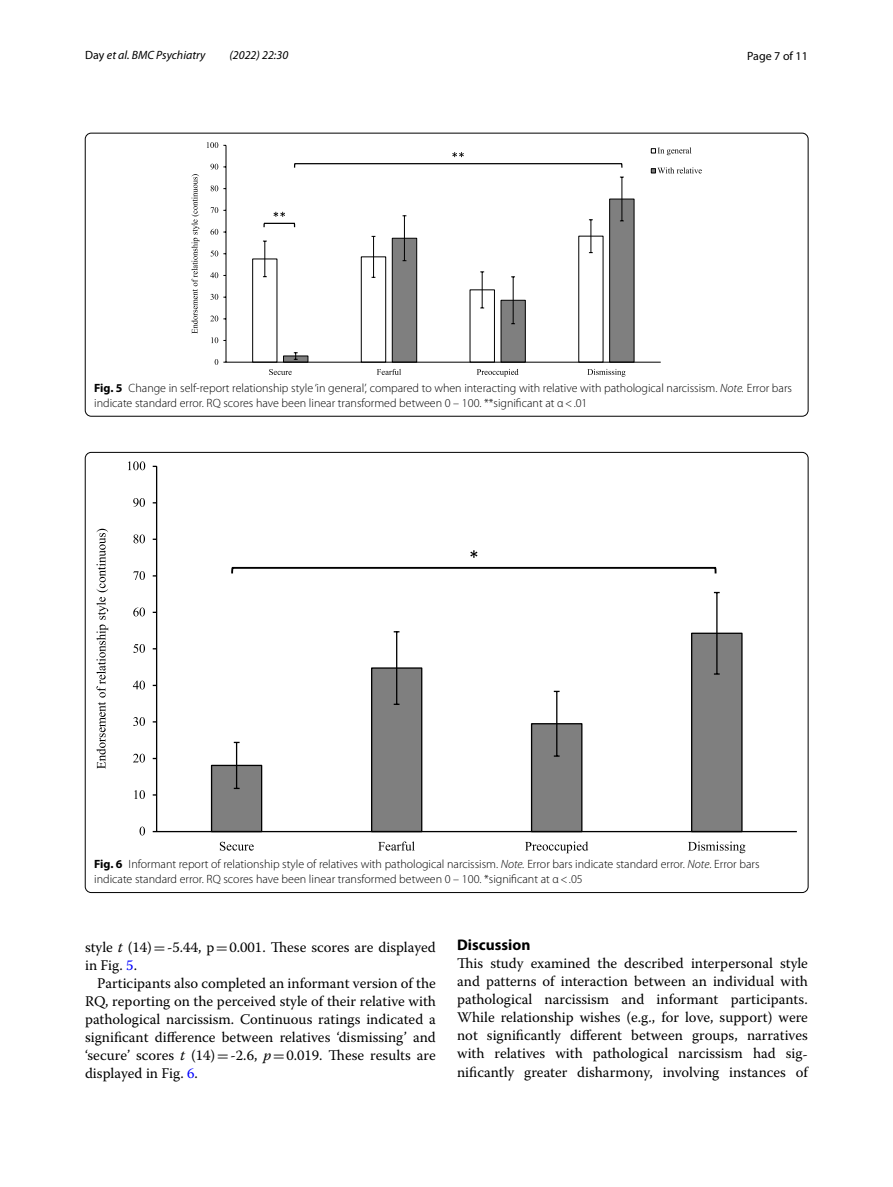
<style>
.page{position:relative;width:893px;height:1187px;background:#fff}
.page>*{position:absolute;margin:0;border:0;box-sizing:border-box;transform-origin:0 0}
.t1{font:700 15.45px "Myriad Pro";color:#000}
.t2{font:14.7px/18px "Warnock Pro";color:#000;text-align:justify}
.t3{font:300 12px/15px "Myriad Pro";color:#000}
.t4{font:italic 12px "Myriad Pro";color:#000}
.t5{font:12px "Myriad Pro";color:#000}
.s1{font-style:normal}
.s2{font-weight:700}
.s3{font-style:italic}
.s4{font-family:"MTSY"}
.s5{color:#00f}
</style>
<div class="page">
<svg style="left:252px;top:240px;width:31px;height:122px"></svg>
<svg style="left:283px;top:198px;width:352px;height:164px"></svg>
<svg style="left:263px;top:241px;width:4px;height:36px"></svg>
<svg style="left:372px;top:236px;width:3px;height:42px"></svg>
<svg style="left:480px;top:271px;width:4px;height:37px"></svg>
<svg style="left:589px;top:219px;width:4px;height:34px"></svg>
<svg style="left:294px;top:352px;width:4px;height:8px"></svg>
<svg style="left:403px;top:215px;width:3px;height:46px"></svg>
<svg style="left:511px;top:276px;width:4px;height:48px"></svg>
<svg style="left:620px;top:177px;width:4px;height:44px"></svg>
<hr style="left:226px;top:145px;width:1px;height:217px;background:#000">
<hr style="left:226px;top:362px;width:435px;height:1px;background:#000">
<svg style="left:215px;top:359px;width:11px;height:6px"></svg>
<svg style="left:211px;top:337px;width:15px;height:6px"></svg>
<svg style="left:210px;top:315px;width:16px;height:6px"></svg>
<svg style="left:210px;top:294px;width:16px;height:6px"></svg>
<svg style="left:210px;top:272px;width:16px;height:6px"></svg>
<svg style="left:211px;top:250px;width:15px;height:6px"></svg>
<svg style="left:210px;top:229px;width:16px;height:6px"></svg>
<svg style="left:210px;top:207px;width:16px;height:6px"></svg>
<svg style="left:211px;top:185px;width:15px;height:6px"></svg>
<svg style="left:210px;top:164px;width:16px;height:6px"></svg>
<svg style="left:207px;top:142px;width:19px;height:6px"></svg>
<svg style="left:269px;top:369px;width:356px;height:7px"></svg>
<svg style="left:192px;top:174px;width:7px;height:159px"></svg>
<svg style="left:651px;top:147px;width:41px;height:8px"></svg>
<svg style="left:651px;top:167px;width:51px;height:6px"></svg>
<svg style="left:263px;top:212px;width:33px;height:16px"></svg>
<svg style="left:294px;top:152px;width:329px;height:16px"></svg>
<svg style="left:211px;top:632px;width:532px;height:198px"></svg>
<svg style="left:234px;top:741px;width:6px;height:48px"></svg>
<hr style="left:396px;top:668px;width:1px;height:36px;background:#000">
<hr style="left:396px;top:631px;width:1px;height:37px;background:#000">
<hr style="left:556px;top:723px;width:1px;height:33px;background:#000">
<hr style="left:556px;top:691px;width:1px;height:32px;background:#000">
<hr style="left:716px;top:633px;width:1px;height:41px;background:#000">
<hr style="left:716px;top:592px;width:1px;height:41px;background:#000">
<hr style="left:156px;top:466px;width:1px;height:365px;background:#000">
<hr style="left:157px;top:830px;width:640px;height:2px;background:#000">
<svg style="left:140px;top:826px;width:5px;height:9px"></svg>
<svg style="left:134px;top:790px;width:11px;height:9px"></svg>
<svg style="left:133px;top:753px;width:12px;height:9px"></svg>
<svg style="left:133px;top:717px;width:12px;height:9px"></svg>
<svg style="left:133px;top:680px;width:12px;height:9px"></svg>
<svg style="left:133px;top:644px;width:12px;height:8px"></svg>
<svg style="left:133px;top:607px;width:12px;height:9px"></svg>
<svg style="left:133px;top:571px;width:12px;height:9px"></svg>
<svg style="left:133px;top:534px;width:12px;height:9px"></svg>
<svg style="left:133px;top:498px;width:12px;height:9px"></svg>
<svg style="left:128px;top:461px;width:17px;height:9px"></svg>
<svg style="left:220px;top:841px;width:525px;height:12px"></svg>
<svg style="left:96px;top:528px;width:12px;height:240px"></svg>
<svg style="left:470px;top:550px;width:7px;height:7px"></svg>
<svg style="left:231px;top:566px;width:486px;height:8px"></svg>
<p class="t4" style="left:85px;top:48px;width:122px"><span class="s1">Day</span> et al. BMC Psychiatry</p>
<p class="t4" style="left:229px;top:48px;width:60px">(2022) 22:30</p>
<p class="t5" style="left:747px;top:48px;width:62px">Page 7 of 11</p>
<p class="t3" style="left:94px;top:380px;width:699px"><span class="s2">Fig. 5</span> Change in self-report relationship style ‘in general’, compared to when interacting with relative with pathological narcissism. <span class="s3">Note.</span> Error bars indicate standard error. RQ scores have been linear transformed between 0 – 100. **significant at α&lt;.01</p>
<p class="t3" style="left:94px;top:857px;width:667px"><span class="s2">Fig. 6</span> Informant report of relationship style of relatives with pathological narcissism. <span class="s3">Note.</span> Error bars indicate standard error. <span class="s3">Note</span>. Error bars indicate standard error. RQ scores have been linear transformed between 0 – 100. *significant at α&lt;.05</p>
<p class="t2" style="left:85px;top:937px;width:352px">style <span class="s3">t</span> (14)<span class="s4">=</span>-5.44, p<span class="s4">=</span>0.001. These scores are displayed in Fig. <span class="s5">5</span>.</p>
<p class="t2" style="left:85px;top:973px;width:352px;text-indent:12px">Participants also completed an informant version of the RQ, reporting on the perceived style of their relative with pathological narcissism. Continuous ratings indicated a significant difference between relatives ‘dismissing’ and ‘secure’ scores <span class="s3">t</span> (14)<span class="s4">=</span>-2.6, <span class="s3">p</span><span class="s4">=</span>0.019. These results are displayed in Fig. <span class="s5">6</span>.</p>
<p class="t1" style="left:457px;top:935px;width:75px">Discussion</p>
<p class="t2" style="left:457px;top:954px;width:352px">This study examined the described interpersonal style and patterns of interaction between an individual with pathological narcissism and informant participants.<br>While relationship wishes (e.g., for love, support) were not significantly different between groups, narratives with relatives with pathological narcissism had sig&shy;nificantly greater disharmony, involving instances of</p>
</div>
